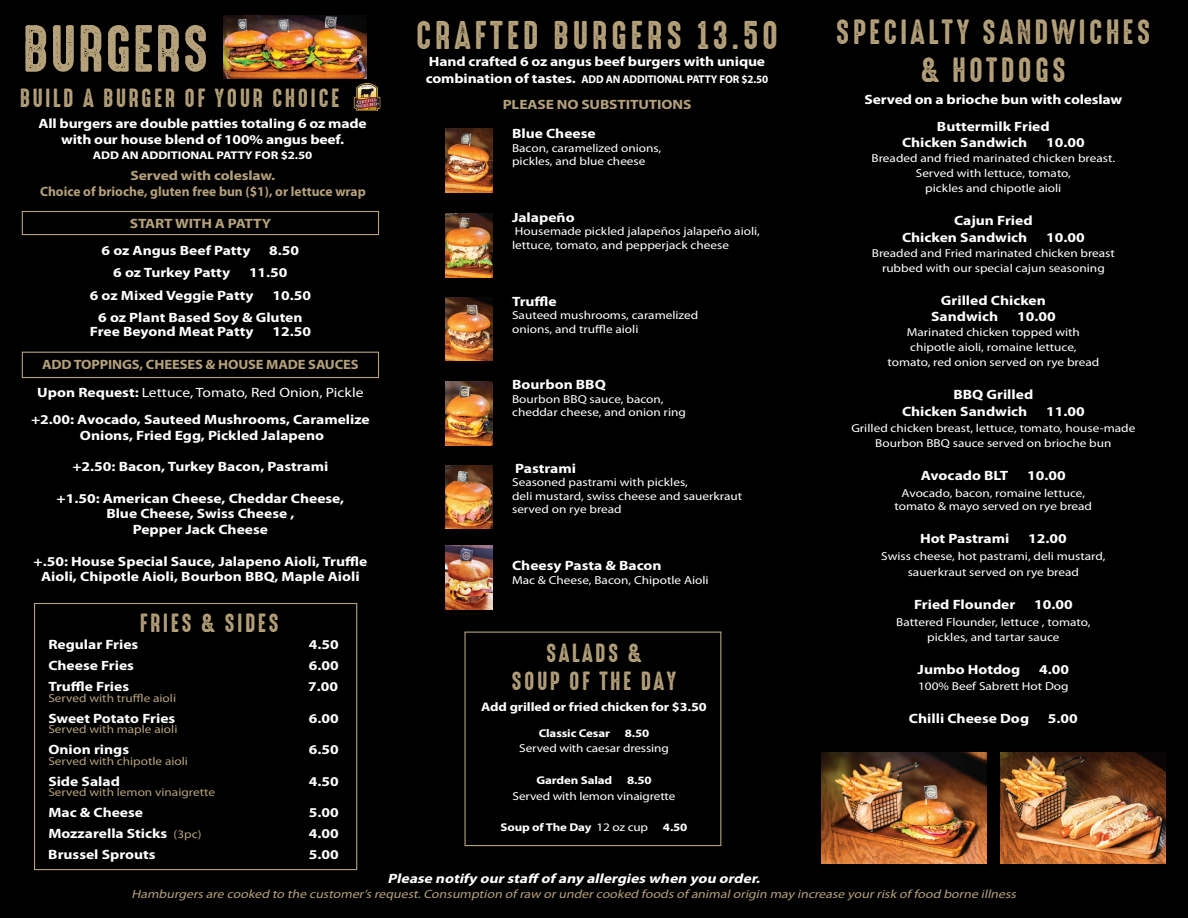
<style>
.page{position:relative;width:1188px;height:918px;background:#000001}
.page>*{position:absolute;margin:0;border:0;box-sizing:border-box;transform-origin:0 0}
.t1{font:60px "High Voltage Rough";letter-spacing:.02em;color:#b5a17a}
.t2{font:36px "High Voltage Rough";letter-spacing:.1em;color:#b5a17a}
.t3{font:31.5px "High Voltage Rough";letter-spacing:.1em;color:#b5a17a}
.t4{font:23.7px/28.3px "High Voltage Rough";letter-spacing:.1em;color:#b5a17a;text-align:center}
.t5{font:700 13.5px/15.8px "Myriad Pro";color:#fff;text-align:center;scale:1.15 1}
.t6{font:700 13.5px/16.2px "Myriad Pro";letter-spacing:-.01em;color:#b5a17a;text-align:center;scale:1.15 1}
.t7{font:italic 700 13.5px "Myriad Pro";color:#fff;scale:1.15 1}
.t8{font:13.5px "Myriad Pro";color:#fff;scale:1.15 1}
.t9{font:700 13.5px "Myriad Pro";letter-spacing:-.01em;color:#b5a17a;scale:1.08 1}
.t10{font:700 12.3px "Myriad Pro";letter-spacing:-.01em;color:#fff;scale:1.15 1}
.t11{font:italic 12px "Myriad Pro";color:#b5a17a;scale:1.15 1}
.t12{font:11.55px/15px "Myriad Pro";color:#fff;text-align:center;scale:1.15 1}
.t13{font:11.55px "Myriad Pro";color:#b5a17a;scale:1.15 1}
.t14{font:700 11.25px "Myriad Pro";letter-spacing:-.01em;color:#fff;scale:1.15 1}
.t15{font:700 11.25px "Myriad Pro";letter-spacing:-.01em;color:#fff}
.s1{font-weight:700}
.s2{font-weight:400;font-size:11.55px;color:#b5a17a}
.s3{font-size:13.5px}
.s4{font-weight:400;font-size:11.55px}
</style>
<div class="page">
<div style="left:22px;top:211px;width:357px;height:24px;border:1px solid #b5a17a"></div>
<img style="left:353px;top:84px;width:28px;height:26px">
<div style="left:34px;top:603px;width:323px;height:267px;border:1px solid #b5a17a"></div>
<div style="left:464px;top:632px;width:257px;height:214px;border:1px solid #b5a17a"></div>
<div style="left:22px;top:352px;width:357px;height:26px;border:1px solid #b5a17a"></div>
<img style="left:224px;top:15px;width:142px;height:64px">
<img style="left:445px;top:128px;width:47px;height:64px">
<img style="left:445px;top:214px;width:47px;height:64px">
<img style="left:445px;top:297px;width:47px;height:64px">
<img style="left:445px;top:382px;width:47px;height:63px">
<img style="left:445px;top:465px;width:47px;height:64px">
<img style="left:445px;top:546px;width:47px;height:64px">
<img style="left:1000px;top:753px;width:165px;height:110px">
<img style="left:821px;top:753px;width:165px;height:110px">
<h1 class="t1" style="left:22px;top:3px;width:188px">BURGERS</h1>
<h3 class="t4" style="left:20px;top:83px;width:321px">BUILD A BURGER OF YOUR CHOICE</h3>
<p class="t5" style="left:38px;top:114px;width:287px;line-height:16.2px">All burgers are double patties totaling 6 oz made with our house blend of 100% angus beef.</p>
<p class="t14" style="left:93px;top:148px;width:192px">ADD AN ADDITIONAL PATTY FOR $2.50</p>
<p class="t6" style="left:40px;top:167px;width:285px">Served with coleslaw.<br>Choice of brioche, gluten free bun ($1), or lettuce wrap</p>
<p class="t6" style="left:130px;top:215px;width:124px">START WITH A PATTY</p>
<p class="t5" style="left:102px;top:242px;width:131px">6 oz Angus Beef Patty</p>
<p class="t5" style="left:269px;top:242px;width:27px">8.50</p>
<p class="t5" style="left:113px;top:265px;width:103px">6 oz Turkey Patty</p>
<p class="t5" style="left:90px;top:261px;width:173px;line-height:22.5px;text-align:left;text-indent:159px">11.50<br>6 oz Mixed Veggie Patty</p>
<p class="t5" style="left:98px;top:284px;width:186px;line-height:22.5px;text-align:left;text-indent:174px">10.50<br>6 oz Plant Based Soy &amp; Gluten</p>
<p class="t5" style="left:90px;top:323px;width:144px">Free Beyond Meat Patty</p>
<p class="t5" style="left:272px;top:323px;width:35px">12.50</p>
<p class="t9" style="left:42px;top:356px;width:295px">ADD TOPPINGS, CHEESES &amp; HOUSE MADE SAUCES</p>
<p class="t8" style="left:37px;top:384px;width:285px"><span class="s1">Upon Request:</span> Lettuce, Tomato, Red Onion, Pickle</p>
<p class="t5" style="left:31px;top:411px;width:296px">+2.00: Avocado, Sauteed Mushrooms, Caramelize<br>Onions, Fried Egg, Pickled Jalapeno</p>
<p class="t5" style="left:72px;top:458px;width:224px">+2.50: Bacon, Turkey Bacon, Pastrami</p>
<p class="t5" style="left:57px;top:490px;width:252px">+1.50: American Cheese, Cheddar Cheese,<br>Blue Cheese, Swiss Cheese ,<br>Pepper Jack Cheese</p>
<p class="t5" style="left:34px;top:553px;width:292px">+.50: House Special Sauce, Jalapeno Aioli, Truffle<br>Aioli, Chipotle Aioli, Bourbon BBQ, Maple Aioli</p>
<h3 class="t4" style="left:140px;top:608px;width:140px">FRIES &amp; SIDES</h3>
<p class="t5" style="left:48px;top:636px;width:80px">Regular Fries</p>
<p class="t5" style="left:309px;top:636px;width:27px">4.50</p>
<p class="t5" style="left:48px;top:657px;width:76px">Cheese Fries</p>
<p class="t5" style="left:309px;top:657px;width:27px">6.00</p>
<p class="t5" style="left:48px;top:678px;width:72px">Truffle Fries</p>
<p class="t5" style="left:308px;top:678px;width:27px">7.00</p>
<p class="t13" style="left:48px;top:691px;width:113px">Served with truffle aioli</p>
<p class="t5" style="left:48px;top:710px;width:112px">Sweet Potato Fries</p>
<p class="t5" style="left:309px;top:710px;width:27px">6.00</p>
<p class="t13" style="left:48px;top:722px;width:114px">Served with maple aioli</p>
<p class="t5" style="left:48px;top:741px;width:72px">Onion rings</p>
<p class="t5" style="left:309px;top:741px;width:27px">6.50</p>
<p class="t13" style="left:48px;top:754px;width:123px">Served with chipotle aioli</p>
<p class="t5" style="left:48px;top:773px;width:64px">Side Salad</p>
<p class="t5" style="left:309px;top:773px;width:27px">4.50</p>
<p class="t13" style="left:48px;top:785px;width:146px">Served with lemon vinaigrette</p>
<p class="t5" style="left:48px;top:804px;width:84px">Mac &amp; Cheese</p>
<p class="t5" style="left:309px;top:804px;width:27px">5.00</p>
<p class="t5" style="left:48px;top:825px;width:135px">Mozzarella Sticks <span class="s2">(3pc)</span></p>
<p class="t5" style="left:309px;top:825px;width:27px">4.00</p>
<p class="t5" style="left:48px;top:846px;width:95px">Brussel Sprouts</p>
<p class="t5" style="left:309px;top:846px;width:27px">5.00</p>
<h2 class="t2" style="left:416px;top:7px;width:364px">CRAFTED BURGERS 13.50</h2>
<p class="t5" style="left:429px;top:54px;width:294px">Hand crafted 6 oz angus beef burgers with unique</p>
<p class="t15" style="left:426px;top:72px;width:344px"><span class="s3">combination of tastes.</span> ADD AN ADDITIONAL PATTY FOR $2.50</p>
<p class="t6" style="left:503px;top:95px;width:166px">PLEASE NO SUBSTITUTIONS</p>
<p class="t5" style="left:512px;top:125px;width:74px">Blue Cheese</p>
<p class="t12" style="left:512px;top:141px;width:131px;line-height:13.5px;text-align:left">Bacon, caramelized onions, pickles, and blue cheese</p>
<p class="t5" style="left:512px;top:209px;width:56px">Jalapeño</p>
<p class="t12" style="left:512px;top:225px;width:217px;line-height:13.5px;text-align:left">Housemade pickled jalapeños jalapeño aioli, lettuce, tomato, and pepperjack cheese</p>
<p class="t5" style="left:512px;top:293px;width:40px">Truffle</p>
<p class="t12" style="left:512px;top:308px;width:163px;line-height:13.5px;text-align:left">Sauteed mushrooms, caramelized onions, and truffle aioli</p>
<p class="t5" style="left:512px;top:376px;width:83px">Bourbon BBQ</p>
<p class="t12" style="left:512px;top:392px;width:153px;line-height:13.5px;text-align:left">Bourbon BBQ sauce, bacon, cheddar cheese, and onion ring</p>
<p class="t5" style="left:515px;top:460px;width:54px">Pastrami</p>
<p class="t12" style="left:512px;top:476px;width:202px;line-height:13.5px;text-align:left">Seasoned pastrami with pickles,<br>deli mustard, swiss cheese and sauerkraut served on rye bread</p>
<p class="t5" style="left:512px;top:557px;width:132px">Cheesy Pasta &amp; Bacon</p>
<p class="t12" style="left:512px;top:572px;width:172px">Mac &amp; Cheese, Bacon, Chipotle Aioli</p>
<h3 class="t4" style="left:511px;top:638px;width:166px">SALADS &amp;<br>SOUP OF THE DAY</h3>
<p class="t10" style="left:481px;top:699px;width:197px">Add grilled or fried chicken for $3.50</p>
<p class="t14" style="left:539px;top:725px;width:64px">Classic Cesar</p>
<p class="t14" style="left:625px;top:725px;width:23px">8.50</p>
<p class="t12" style="left:519px;top:741px;width:132px">Served with caesar dressing</p>
<p class="t14" style="left:536px;top:773px;width:68px">Garden Salad</p>
<p class="t14" style="left:627px;top:773px;width:23px">8.50</p>
<p class="t12" style="left:513px;top:788px;width:143px">Served with lemon vinaigrette</p>
<p class="t14" style="left:501px;top:820px;width:130px">Soup of The Day <span class="s4">12 oz cup</span></p>
<p class="t14" style="left:663px;top:820px;width:23px">4.50</p>
<h3 class="t3" style="left:836px;top:8px;width:316px">SPECIALTY SANDWICHES</h3>
<h3 class="t3" style="left:921px;top:46px;width:147px">&amp; HOTDOGS</h3>
<p class="t5" style="left:864px;top:86px;width:226px;line-height:26.7px">Served on a brioche bun with coleslaw<br>Buttermilk Fried</p>
<p class="t5" style="left:902px;top:135px;width:111px">Chicken Sandwich</p>
<p class="t5" style="left:1046px;top:135px;width:35px">10.00</p>
<p class="t12" style="left:872px;top:151px;width:213px">Breaded and fried marinated chicken breast.<br>Served with lettuce, tomato,<br>pickles and chipotle aioli</p>
<p class="t5" style="left:902px;top:212px;width:115px;line-height:16.5px;text-align:left;text-indent:52px">Cajun Fried<br>Chicken Sandwich</p>
<p class="t5" style="left:1046px;top:229px;width:35px">10.00</p>
<p class="t12" style="left:872px;top:245px;width:213px">Breaded and Fried marinated chicken breast rubbed with our special cajun seasoning</p>
<p class="t5" style="left:931px;top:292px;width:101px;line-height:16.5px;text-align:left;text-indent:10px">Grilled Chicken<br>Sandwich</p>
<p class="t5" style="left:1017px;top:309px;width:35px">10.00</p>
<p class="t12" style="left:887px;top:325px;width:186px">Marinated chicken topped with chipotle aioli, romaine lettuce, tomato, red onion served on rye bread</p>
<p class="t5" style="left:902px;top:386px;width:116px;line-height:16.5px;text-align:left;text-indent:51px">BBQ Grilled<br>Chicken Sandwich</p>
<p class="t5" style="left:1046px;top:403px;width:35px">11.00</p>
<p class="t12" style="left:851px;top:421px;width:248px">Grilled chicken breast, lettuce, tomato, house-made<br>Bourbon BBQ sauce served on brioche bun</p>
<p class="t5" style="left:921px;top:468px;width:78px">Avocado BLT</p>
<p class="t5" style="left:1027px;top:468px;width:35px">10.00</p>
<p class="t12" style="left:895px;top:486px;width:173px;line-height:13.5px">Avocado, bacon, romaine lettuce, tomato &amp; mayo served on rye bread</p>
<p class="t5" style="left:920px;top:531px;width:79px">Hot Pastrami</p>
<p class="t5" style="left:1028px;top:531px;width:35px">12.00</p>
<p class="t12" style="left:881px;top:548px;width:196px;line-height:16.5px">Swiss cheese, hot pastrami, deli mustard, sauerkraut served on rye bread</p>
<p class="t5" style="left:914px;top:597px;width:90px">Fried Flounder</p>
<p class="t5" style="left:1034px;top:597px;width:35px">10.00</p>
<p class="t12" style="left:896px;top:614px;width:171px">Battered Flounder, lettuce , tomato, pickles, and tartar sauce</p>
<p class="t5" style="left:918px;top:661px;width:91px">Jumbo Hotdog</p>
<p class="t5" style="left:1039px;top:661px;width:27px">4.00</p>
<p class="t12" style="left:918px;top:679px;width:132px">100% Beef Sabrett Hot Dog</p>
<p class="t5" style="left:909px;top:711px;width:106px">Chilli Cheese Dog</p>
<p class="t5" style="left:1048px;top:711px;width:27px">5.00</p>
<p class="t7" style="left:388px;top:870px;width:328px">Please notify ourstaff ofany allergies when you order.</p>
<p class="t11" style="left:131px;top:887px;width:773px">Hamburgersare cooked to the customer’srequest.Consumption of raw orundercooked foodsof animalorigin may increase yourrisk of food borne illness</p>
</div>
